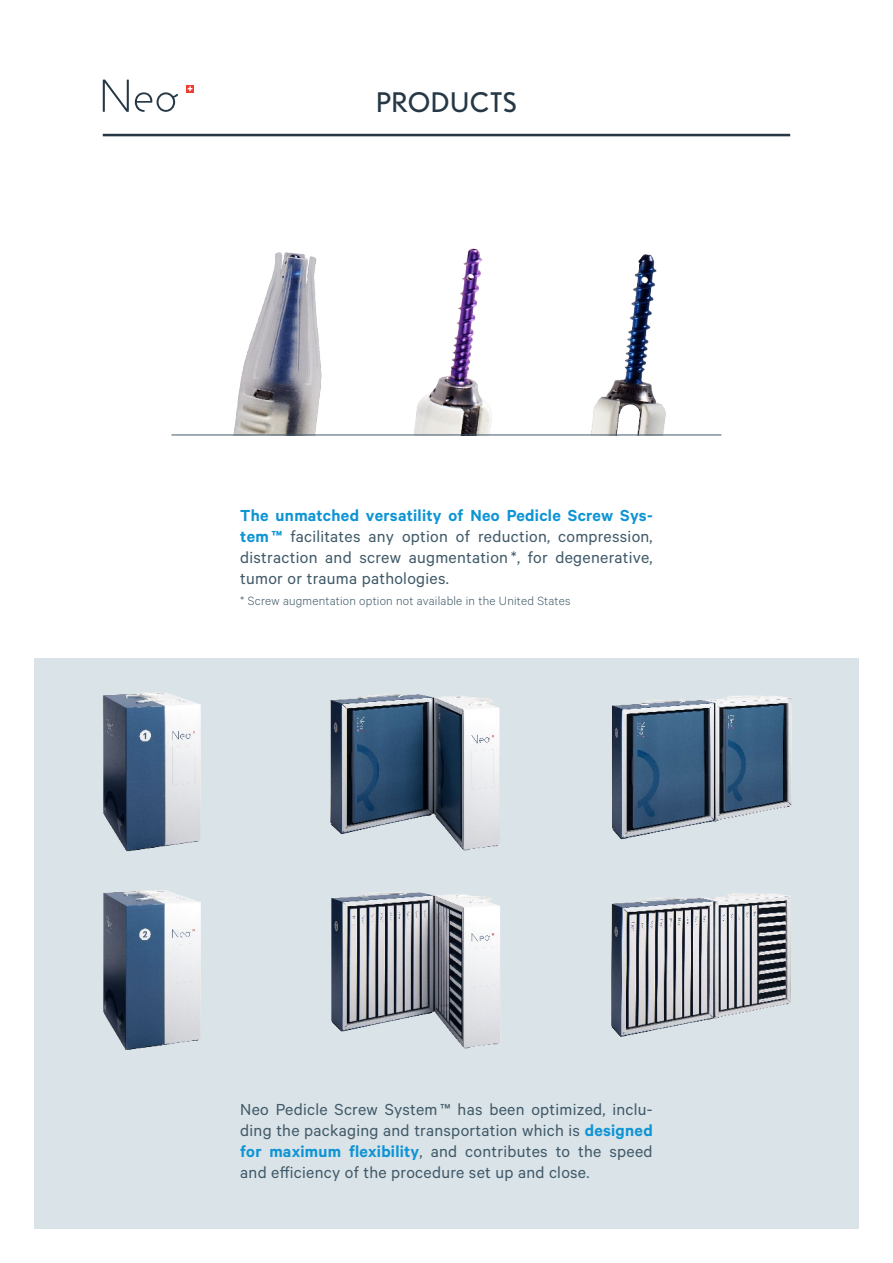
<style>
.page{position:relative;width:893px;height:1263px;background:#fff}
.page>*{position:absolute;margin:0;border:0;box-sizing:border-box;transform-origin:0 0}
.t1{font:27px "Nobel";letter-spacing:.015em;color:#263845}
.t2{font:18px/21px "Calibre";letter-spacing:.015em;color:#405968;text-align:justify}
.t3{font:300 13.5px "Calibre";letter-spacing:.015em;color:#405968}
.s1{font-weight:600;color:#0d94d4}
</style>
<div class="page">
<div style="left:34px;top:658px;width:825px;height:571px;background:#dae3e8"></div>
<hr style="left:103px;top:134px;width:687px;height:2px;background:#263845">
<img style="left:200px;top:252px;width:133px;height:183px">
<img style="left:391px;top:248px;width:107px;height:187px">
<img style="left:578px;top:254px;width:95px;height:181px">
<hr style="left:171px;top:435px;width:550px;height:1px;background:#405968">
<img style="left:102px;top:693px;width:99px;height:159px">
<img style="left:103px;top:890px;width:98px;height:160px">
<img style="left:330px;top:694px;width:170px;height:157px">
<img style="left:331px;top:892px;width:169px;height:157px">
<img style="left:612px;top:695px;width:180px;height:145px">
<img style="left:611px;top:893px;width:180px;height:144px">
<svg style="left:103px;top:80px;width:26px;height:32px"></svg>
<svg style="left:186px;top:85px;width:8px;height:7px"></svg>
<svg style="left:188px;top:86px;width:4px;height:5px"></svg>
<svg style="left:135px;top:92px;width:43px;height:20px"></svg>
<h1 class="t1" style="left:376px;top:86px;width:142px">PRODUCTS</h1>
<p class="t2" style="left:240px;top:504px;width:414px"><span class="s1">The unmatched versatility of Neo Pedicle Screw Sys&shy;tem ™</span> facilitates any option of reduction, compression, distraction and screw augmentation *, for degenerative, tumor or trauma pathologies.</p>
<p class="t3" style="left:240px;top:593px;width:332px">* Screw augmentation option not available in the United States</p>
<p class="t2" style="left:240px;top:1098px;width:414px">Neo Pedicle Screw System ™ has been optimized, inclu&shy;ding the packaging and transportation which is <span class="s1">designed for maximum flexibility</span>, and contributes to the speed and efficiency of the procedure set up and close.</p>
</div>
